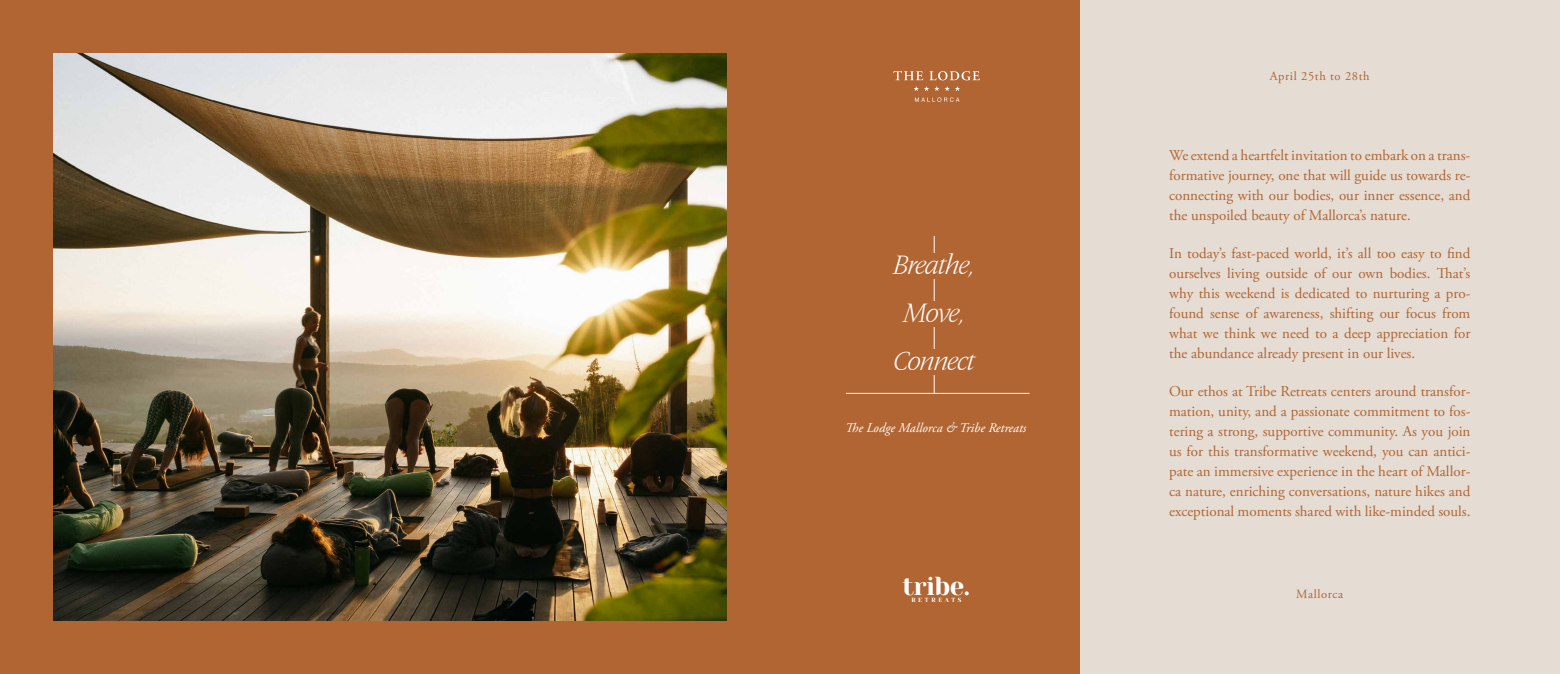
<style>
.page{position:relative;width:1560px;height:674px;background:#fff}
.page>*{position:absolute;margin:0;border:0;box-sizing:border-box;transform-origin:0 0}
.t1{font:italic 300 26.62px/48px "Nikola";letter-spacing:-.04em;color:#fff;text-align:center}
.t2{font:25.88px "Yeseva One";letter-spacing:-.02em;color:#fff}
.t3{font:15px/20px "Adobe Garamond Pro";color:#b16532;text-align:justify}
.t4{font:italic 13.38px "Adobe Garamond Pro";color:#fff}
.t5{font:12.5px "Adobe Garamond Pro";letter-spacing:.05em;color:#b16532}
.t6{font:6px "Yeseva One";letter-spacing:.45em;color:#fff}
</style>
<div class="page">
<div style="left:1079px;top:0;width:480px;height:673px;background:#e5dcd3"></div>
<div style="left:0;top:0;width:1079px;height:673px;background:#b16532"></div>
<img style="left:53px;top:53px;width:673px;height:567px">
<svg style="left:914px;top:97px;width:45px;height:5px"></svg>
<svg style="left:914px;top:86px;width:46px;height:5px"></svg>
<svg style="left:893px;top:71px;width:30px;height:9px"></svg>
<svg style="left:929px;top:71px;width:50px;height:9px"></svg>
<hr style="left:933px;top:236px;width:1px;height:157px;background:#fff">
<div style="left:863px;top:253px;width:141px;height:26px;background:#b16532"></div>
<div style="left:863px;top:301px;width:141px;height:25px;background:#b16532"></div>
<div style="left:863px;top:349px;width:141px;height:26px;background:#b16532"></div>
<hr style="left:845px;top:393px;width:184px;height:1px;background:#fff">
<h1 class="t1" style="left:893px;top:239px;width:84px">Breathe,<br>Move,<br>Connect</h1>
<p class="t4" style="left:845px;top:420px;width:183px">The Lodge Mallorca &amp; Tribe Retreats</p>
<h2 class="t2" style="left:902px;top:566px;width:69px">tribe.</h2>
<p class="t6" style="left:911px;top:594px;width:52px">RETREATS</p>
<p class="t5" style="left:1269px;top:68px;width:101px">April 25th to 28th</p>
<p class="t3" style="left:1168px;top:145px;width:303px">We extend a heartfelt invitation to embark on a trans&shy;formative journey, one that will guide us towards re&shy;connecting with our bodies, our inner essence, and the unspoiled beauty of Mallorca’s nature.</p>
<p class="t3" style="left:1168px;top:243px;width:303px">In today’s fast-paced world, it’s all too easy to find ourselves living outside of our own bodies. That’s why this weekend is dedicated to nurturing a pro&shy;found sense of awareness, shifting our focus from what we think we need to a deep appreciation for the abundance already present in our lives.</p>
<p class="t3" style="left:1168px;top:381px;width:303px">Our ethos at Tribe Retreats centers around transfor&shy;mation, unity, and a passionate commitment to fos&shy;tering a strong, supportive community. As you join us for this transformative weekend, you can antici&shy;pate an immersive experience in the heart of Mallor&shy;ca nature, enriching conversations, nature hikes and exceptional moments shared with like-minded souls.</p>
<p class="t5" style="left:1295px;top:586px;width:49px">Mallorca</p>
</div>
